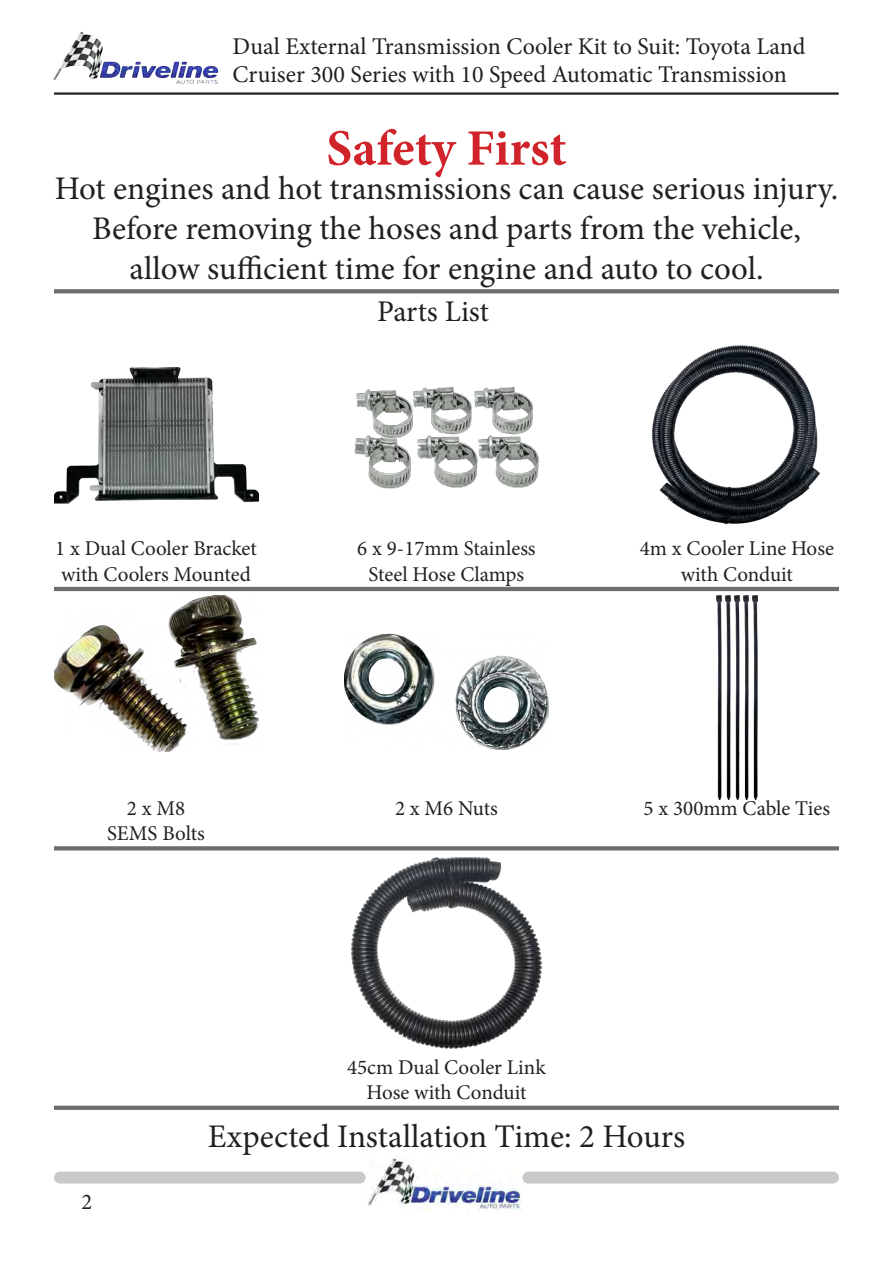
<style>
.page{position:relative;width:893px;height:1263px;background:#fff}
.page>*{position:absolute;margin:0;border:0;box-sizing:border-box;transform-origin:0 0}
.t1{font:700 51px "Minion Pro";letter-spacing:-.005em;color:#d1232a}
.t2{font:33px/39.6px "Minion Pro";color:#231f20;text-align:center}
.t3{font:30px "Minion Pro";letter-spacing:-.005em;color:#231f20}
.t4{font:24px/28.8px "Minion Pro";color:#231f20}
.t5{font:22.5px "Minion Pro";color:#231f20}
.t6{font:21px/25.2px "Minion Pro";color:#231f20;text-align:center}
</style>
<div class="page">
<div style="left:54px;top:1172px;width:312px;height:11px;background:#cbc8c9;border-radius:6px"></div>
<div style="left:522px;top:1172px;width:317px;height:11px;background:#cbc8c9;border-radius:6px"></div>
<img style="left:368px;top:1158px;width:153px;height:52px">
<img style="left:54px;top:31px;width:165px;height:53px">
<hr style="left:54px;top:93px;width:784px;height:1px;background:#231f20">
<hr style="left:54px;top:94px;width:784px;height:1px;background:#231f20">
<img style="left:717px;top:595px;width:40px;height:204px">
<img style="left:354px;top:386px;width:185px;height:103px">
<img style="left:651px;top:345px;width:169px;height:180px">
<img style="left:54px;top:595px;width:204px;height:156px">
<img style="left:54px;top:368px;width:204px;height:135px">
<img style="left:344px;top:634px;width:205px;height:115px">
<img style="left:351px;top:857px;width:191px;height:192px">
<svg style="left:54px;top:289px;width:785px;height:4px;background:#727375"></svg>
<hr style="left:54px;top:587px;width:785px;height:4px;background:#6c6d70">
<svg style="left:54px;top:846px;width:785px;height:4px;background:#757678"></svg>
<svg style="left:54px;top:1106px;width:785px;height:4px;background:#6f7073"></svg>
<p class="t4" style="left:233px;top:32px;width:574px">Dual External Transmission Cooler Kit to Suit: Toyota Land<br>Cruiser 300 Series with 10 Speed Automatic Transmission</p>
<p class="t1" style="left:326px;top:112px;width:242px">Safety First</p>
<p class="t2" style="left:55px;top:169px;width:785px">Hot engines and hot transmissions can cause serious injury.<br>Before removing the hoses and parts from the vehicle, allow sufficient time for engine and auto to cool.</p>
<p class="t3" style="left:377px;top:291px;width:113px">Parts List</p>
<p class="t6" style="left:55px;top:536px;width:203px;text-align:left">1 x Dual Cooler Bracket with Coolers Mounted</p>
<p class="t6" style="left:357px;top:536px;width:180px">6 x 9-17mm Stainless<br>Steel Hose Clamps</p>
<p class="t6" style="left:640px;top:536px;width:196px">4m x Cooler Line Hose with Conduit</p>
<p class="t6" style="left:127px;top:795px;width:60px">2 x M8</p>
<p class="t6" style="left:107px;top:821px;width:99px">SEMS Bolts</p>
<p class="t6" style="left:395px;top:795px;width:104px">2 x M6 Nuts</p>
<p class="t6" style="left:644px;top:795px;width:188px">5 x 300mm Cable Ties</p>
<p class="t5" style="left:82px;top:1187px;width:12px">2</p>
<p class="t6" style="left:347px;top:1055px;width:200px">45cm Dual Cooler Link<br>Hose with Conduit</p>
<p class="t2" style="left:208px;top:1116px;width:479px">Expected Installation Time: 2 Hours</p>
</div>
